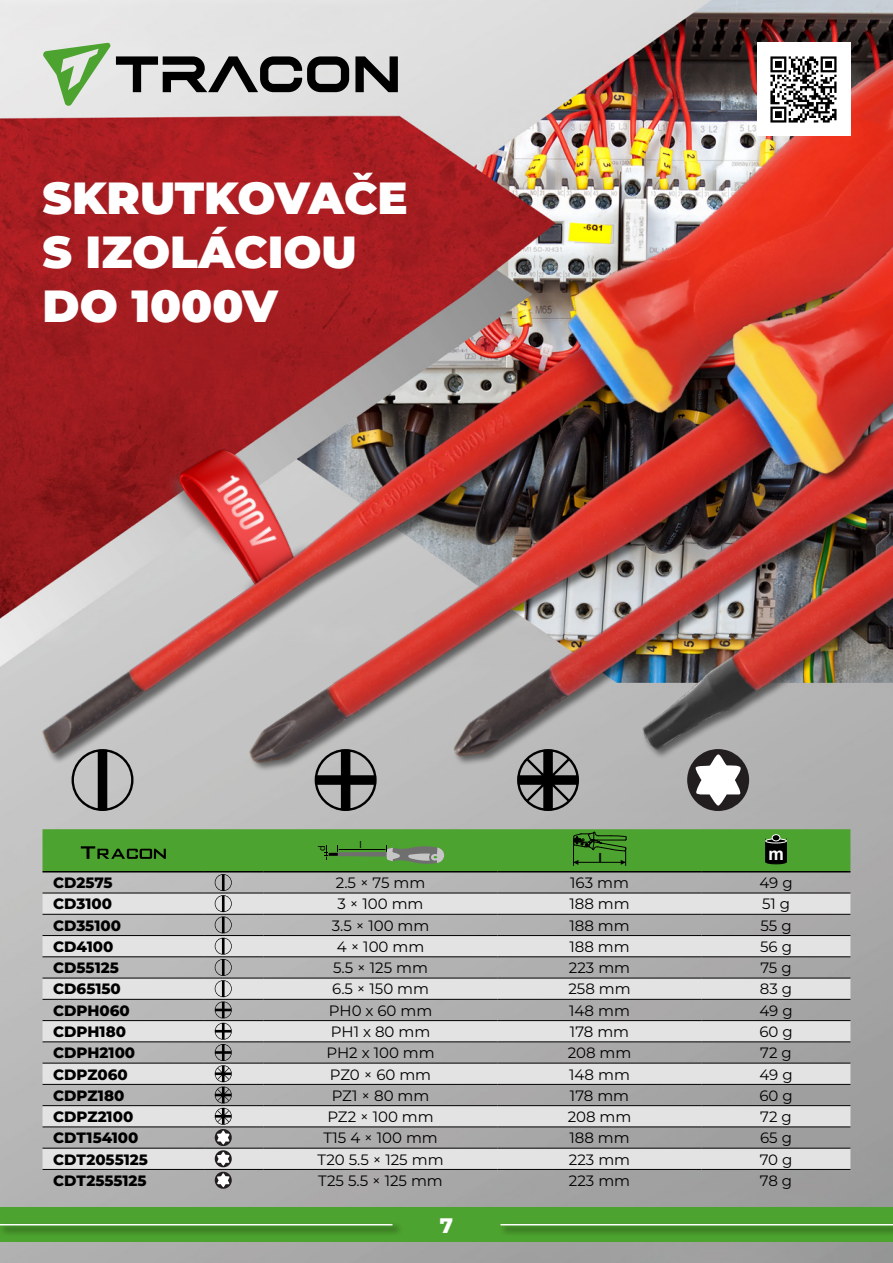
<style>
.page{position:relative;width:893px;height:1263px;background:#fff}
.page>*{position:absolute;margin:0;border:0;box-sizing:border-box;transform-origin:0 0}
.t1{font:900 45px/54px "Montserrat";color:#fff}
.t2{font:800 21px "Montserrat";color:#fff}
.t3{font:700 17.4px "Arial";color:#fff}
.t4{font:15px "Montserrat";color:#000}
.t5{font:800 15px "Montserrat";color:#000}
.t6{font:700 12.45px "Arial";color:#000}
.t7{font:9.9px "Myriad Pro";color:#000}
</style>
<div class="page">
<img style="left:0;top:0;width:893px;height:1263px">
<div style="left:0;top:1208px;width:893px;height:34px;background:#4da32f"></div>
<div style="left:0;top:1221px;width:403px;height:16px;background:#000;opacity:.5"></div>
<hr style="left:0;top:1224px;width:392px;height:1px;background:#fff">
<div style="left:498px;top:1221px;width:395px;height:16px;background:#000;opacity:.5"></div>
<hr style="left:500px;top:1224px;width:393px;height:1px;background:#fff">
<svg style="left:43px;top:829px;width:807px;height:360px;background:#b3b9b0"></svg>
<div style="left:41px;top:0;width:852px;height:764px;background:#e5e5e5"></div>
<img style="left:0;top:56px;width:249px;height:773px">
<div style="left:453px;top:0;width:440px;height:766px;background:#000;opacity:.5"></div>
<div style="left:249px;top:22px;width:644px;height:750px;background:#000;opacity:.5"></div>
<img style="left:184px;top:199px;width:709px;height:646px">
<svg style="left:72px;top:749px;width:61px;height:62px;background:#919191"></svg>
<svg style="left:315px;top:749px;width:62px;height:62px;background:#767676"></svg>
<svg style="left:517px;top:749px;width:62px;height:62px;background:#696969"></svg>
<svg style="left:687px;top:749px;width:62px;height:62px"></svg>
<img style="left:757px;top:43px;width:93px;height:93px">
<h1 class="t1" style="left:43px;top:168px;width:367px">SKRUTKOVAČE<br>S IZOLÁCIOU<br>DO 1000V</h1>
<p class="t7" style="left:316px;top:851px;width:7px;rotate:-90deg">d</p>
<p class="t7" style="left:359px;top:838px;width:4px">l</p>
<p class="t6" style="left:599px;top:849px;width:5px">l</p>
<p class="t3" style="left:768px;top:842px;width:17px">m</p>
<p class="t5" style="left:53px;top:872px;width:61px">CD2575</p>
<p class="t4" style="left:336px;top:873px;width:91px">2.5 × 75 mm</p>
<p class="t4" style="left:570px;top:873px;width:60px">163 mm</p>
<p class="t4" style="left:759px;top:873px;width:35px">49 g</p>
<p class="t5" style="left:53px;top:893px;width:60px">CD3100</p>
<p class="t4" style="left:338px;top:894px;width:87px">3 × 100 mm</p>
<p class="t4" style="left:569px;top:894px;width:62px">188 mm</p>
<p class="t4" style="left:762px;top:894px;width:30px">51 g</p>
<p class="t5" style="left:53px;top:914px;width:69px">CD35100</p>
<p class="t4" style="left:332px;top:915px;width:99px">3.5 × 100 mm</p>
<p class="t4" style="left:569px;top:915px;width:62px">188 mm</p>
<p class="t4" style="left:760px;top:915px;width:33px">55 g</p>
<p class="t5" style="left:53px;top:935px;width:62px">CD4100</p>
<p class="t4" style="left:337px;top:936px;width:89px">4 × 100 mm</p>
<p class="t4" style="left:569px;top:936px;width:62px">188 mm</p>
<p class="t4" style="left:760px;top:936px;width:33px">56 g</p>
<p class="t5" style="left:53px;top:957px;width:67px">CD55125</p>
<p class="t4" style="left:333px;top:957px;width:96px">5.5 × 125 mm</p>
<p class="t4" style="left:569px;top:957px;width:63px">223 mm</p>
<p class="t4" style="left:760px;top:957px;width:33px">75 g</p>
<p class="t5" style="left:53px;top:978px;width:69px">CD65150</p>
<p class="t4" style="left:332px;top:979px;width:99px">6.5 × 150 mm</p>
<p class="t4" style="left:568px;top:979px;width:64px">258 mm</p>
<p class="t4" style="left:760px;top:979px;width:34px">83 g</p>
<p class="t5" style="left:53px;top:999px;width:78px">CDPH060</p>
<p class="t4" style="left:329px;top:1000px;width:105px">PH0 x 60 mm</p>
<p class="t4" style="left:569px;top:1000px;width:62px">148 mm</p>
<p class="t4" style="left:759px;top:1000px;width:35px">49 g</p>
<p class="t5" style="left:53px;top:1021px;width:74px">CDPH180</p>
<p class="t4" style="left:331px;top:1021px;width:101px">PH1 x 80 mm</p>
<p class="t4" style="left:570px;top:1021px;width:61px">178 mm</p>
<p class="t4" style="left:759px;top:1021px;width:35px">60 g</p>
<p class="t5" style="left:53px;top:1042px;width:84px">CDPH2100</p>
<p class="t4" style="left:326px;top:1042px;width:110px">PH2 x 100 mm</p>
<p class="t4" style="left:568px;top:1042px;width:65px">208 mm</p>
<p class="t4" style="left:760px;top:1042px;width:33px">72 g</p>
<p class="t5" style="left:53px;top:1063px;width:76px">CDPZ060</p>
<p class="t4" style="left:330px;top:1064px;width:103px">PZ0 × 60 mm</p>
<p class="t4" style="left:569px;top:1064px;width:62px">148 mm</p>
<p class="t4" style="left:759px;top:1064px;width:35px">49 g</p>
<p class="t5" style="left:53px;top:1084px;width:73px">CDPZ180</p>
<p class="t4" style="left:332px;top:1085px;width:99px">PZ1 × 80 mm</p>
<p class="t4" style="left:570px;top:1085px;width:61px">178 mm</p>
<p class="t4" style="left:759px;top:1085px;width:35px">60 g</p>
<p class="t5" style="left:53px;top:1106px;width:82px">CDPZ2100</p>
<p class="t4" style="left:327px;top:1106px;width:108px">PZ2 × 100 mm</p>
<p class="t4" style="left:568px;top:1106px;width:65px">208 mm</p>
<p class="t4" style="left:760px;top:1106px;width:33px">72 g</p>
<p class="t5" style="left:53px;top:1127px;width:87px">CDT154100</p>
<p class="t4" style="left:323px;top:1128px;width:116px">T15 4 × 100 mm</p>
<p class="t4" style="left:569px;top:1128px;width:62px">188 mm</p>
<p class="t4" style="left:760px;top:1128px;width:33px">65 g</p>
<p class="t5" style="left:53px;top:1148px;width:96px">CDT2055125</p>
<p class="t4" style="left:318px;top:1149px;width:127px">T20 5.5 × 125 mm</p>
<p class="t4" style="left:569px;top:1149px;width:63px">223 mm</p>
<p class="t4" style="left:760px;top:1149px;width:34px">70 g</p>
<p class="t5" style="left:53px;top:1170px;width:95px">CDT2555125</p>
<p class="t4" style="left:318px;top:1170px;width:126px">T25 5.5 × 125 mm</p>
<p class="t4" style="left:569px;top:1170px;width:63px">223 mm</p>
<p class="t4" style="left:760px;top:1170px;width:34px">78 g</p>
<h2 class="t2" style="left:440px;top:1210px;width:15px">7</h2>
</div>
